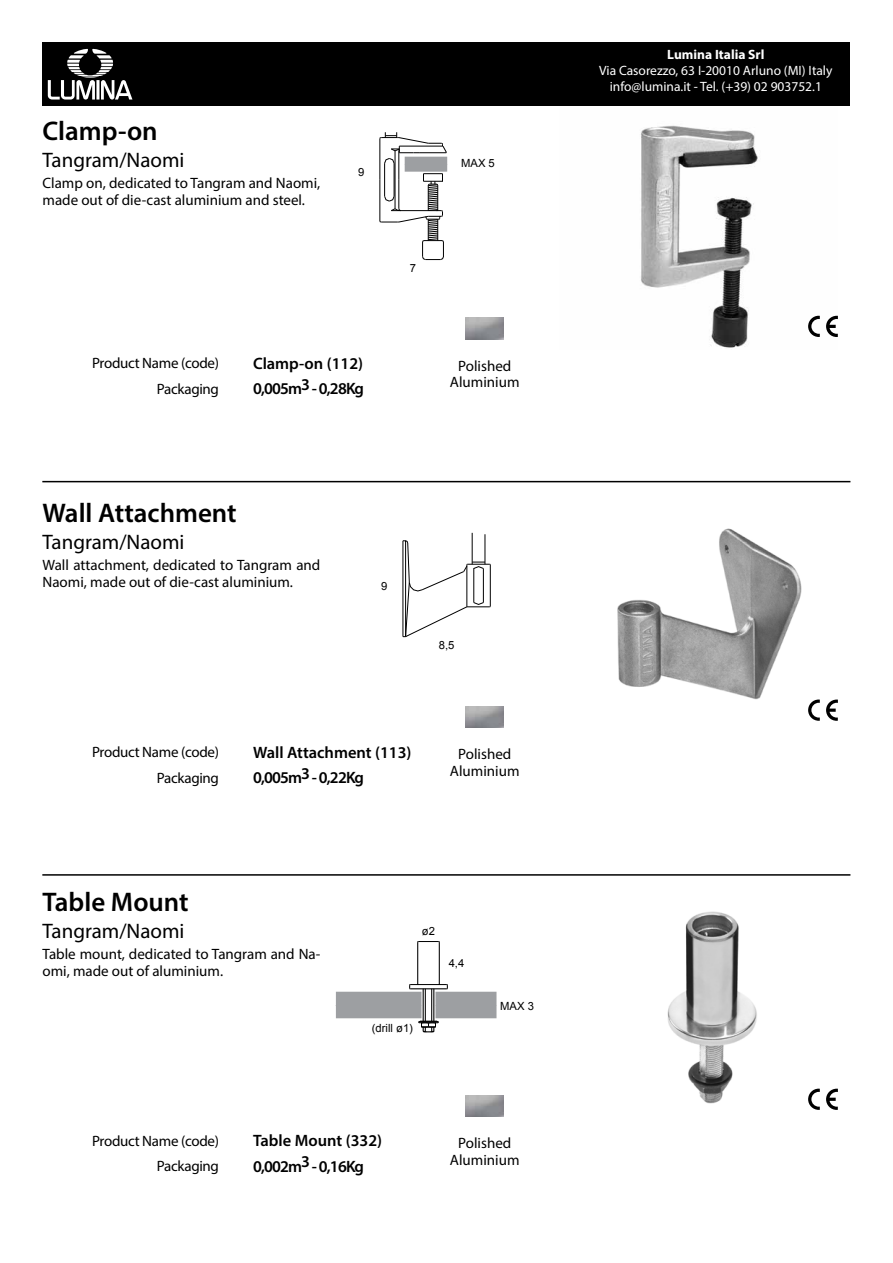
<style>
.page{position:relative;width:893px;height:1263px;background:#fff}
.page>*{position:absolute;margin:0;border:0;box-sizing:border-box;transform-origin:0 0}
.t1{font:600 27px "Myriad Pro";color:#000}
.t2{font:21px "Myriad Pro";color:#000}
.t3{font:600 16.5px "Myriad Pro";letter-spacing:-.005em;color:#000}
.t4{font:600 16.5px "Myriad Pro";letter-spacing:-.05em;color:#000}
.t5{font:15px/16.5px "Myriad Pro";color:#000}
.t6{font:15px/25.5px "Myriad Pro";letter-spacing:-.02em;color:#000;text-align:right}
.t7{font:13.5px/16.2px "Myriad Pro";color:#fff;text-align:center}
.t8{font:700 13.5px "Myriad Pro";color:#fff}
.t9{font:11.25px "Arial";color:#000}
</style>
<div class="page">
<div style="left:42px;top:42px;width:808px;height:64px;background:#000"></div>
<svg style="left:48px;top:49px;width:84px;height:51px"></svg>
<svg style="left:379px;top:132px;width:68px;height:128px"></svg>
<div style="left:405px;top:157px;width:42px;height:15px;background:#9d9fa2"></div>
<img style="left:641px;top:125px;width:197px;height:223px">
<hr style="left:485px;top:534px;width:1px;height:30px;background:#000">
<hr style="left:472px;top:533px;width:1px;height:31px;background:#000">
<svg style="left:402px;top:540px;width:89px;height:97px"></svg>
<img style="left:617px;top:528px;width:185px;height:172px">
<hr style="left:417px;top:942px;width:1px;height:42px;background:#000">
<hr style="left:423px;top:989px;width:1px;height:32px;background:#000">
<hr style="left:425px;top:989px;width:1px;height:32px;background:#000">
<hr style="left:410px;top:988px;width:37px;height:1px;background:#000">
<hr style="left:431px;top:989px;width:1px;height:32px;background:#000">
<hr style="left:410px;top:984px;width:37px;height:1px;background:#000">
<hr style="left:434px;top:989px;width:1px;height:32px;background:#000">
<hr style="left:439px;top:942px;width:1px;height:42px;background:#000">
<svg style="left:417px;top:941px;width:23px;height:1px"></svg>
<svg style="left:419px;top:1021px;width:20px;height:12px"></svg>
<div style="left:435px;top:992px;width:61px;height:26px;background:#9d9fa2"></div>
<div style="left:336px;top:992px;width:85px;height:26px;background:#9d9fa2"></div>
<img style="left:667px;top:911px;width:153px;height:193px">
<hr style="left:42px;top:481px;width:808px;height:1px;background:#000">
<hr style="left:42px;top:874px;width:808px;height:2px;background:#000">
<svg style="left:826px;top:316px;width:12px;height:21px"></svg>
<svg style="left:808px;top:316px;width:12px;height:21px"></svg>
<svg style="left:826px;top:699px;width:12px;height:22px"></svg>
<svg style="left:808px;top:699px;width:12px;height:22px"></svg>
<svg style="left:826px;top:1089px;width:12px;height:21px"></svg>
<svg style="left:808px;top:1089px;width:12px;height:21px"></svg>
<h1 class="t1" style="left:43px;top:114px;width:117px">Clamp-on</h1>
<h2 class="t2" style="left:43px;top:147px;width:143px">Tangram/Naomi</h2>
<p class="t5" style="left:43px;top:175px;width:279px">Clamp on, dedicated to Tangram and Naomi, made out of die-cast aluminium and steel.</p>
<p class="t9" style="left:358px;top:165px;width:8px">9</p>
<p class="t6" style="left:92px;top:350px;width:128px">Product Name (code)<br>Packaging</p>
<p class="t3" style="left:253px;top:353px;width:112px">Clamp-on (112)</p>
<p class="t4" style="left:253px;top:378px;width:113px">0,005m3 - 0,28Kg</p>
<p class="t9" style="left:461px;top:156px;width:35px">MAX 5</p>
<p class="t9" style="left:410px;top:260px;width:8px">7</p>
<p class="t5" style="left:450px;top:357px;width:71px;text-align:center">Polished<br>Aluminium</p>
<h1 class="t1" style="left:43px;top:496px;width:196px">Wall Attachment</h1>
<h2 class="t2" style="left:43px;top:529px;width:143px">Tangram/Naomi</h2>
<p class="t5" style="left:43px;top:557px;width:279px">Wall attachment, dedicated to Tangram and<br>Naomi, made out of die-cast aluminium.</p>
<p class="t9" style="left:381px;top:578px;width:8px">9</p>
<p class="t9" style="left:439px;top:637px;width:17px">8,5</p>
<p class="t6" style="left:92px;top:739px;width:128px">Product Name (code)<br>Packaging</p>
<p class="t3" style="left:253px;top:741px;width:160px">Wall Attachment (113)</p>
<p class="t4" style="left:253px;top:767px;width:113px">0,005m3 - 0,22Kg</p>
<p class="t5" style="left:450px;top:746px;width:71px;text-align:center">Polished<br>Aluminium</p>
<h1 class="t1" style="left:43px;top:885px;width:148px">Table Mount</h1>
<h2 class="t2" style="left:43px;top:918px;width:143px">Tangram/Naomi</h2>
<p class="t5" style="left:43px;top:945px;width:279px">Table mount, dedicated to Tangram and Na&shy;omi, made out of aluminium.</p>
<p class="t9" style="left:422px;top:924px;width:15px">ø2</p>
<p class="t9" style="left:449px;top:955px;width:17px">4,4</p>
<p class="t9" style="left:372px;top:1020px;width:43px">(drill ø1)</p>
<p class="t9" style="left:500px;top:998px;width:35px">MAX 3</p>
<p class="t6" style="left:92px;top:1128px;width:128px">Product Name (code)<br>Packaging</p>
<p class="t3" style="left:253px;top:1130px;width:131px">Table Mount (332)</p>
<p class="t4" style="left:253px;top:1156px;width:113px">0,002m3 - 0,16Kg</p>
<p class="t5" style="left:450px;top:1135px;width:71px;text-align:center">Polished<br>Aluminium</p>
<p class="t8" style="left:667px;top:45px;width:99px">Lumina Italia Srl</p>
<p class="t7" style="left:599px;top:62px;width:235px">Via Casorezzo, 63 I-20010 Arluno (MI) Italy info@lumina.it - Tel. (+39) 02 903752.1</p>
</div>
